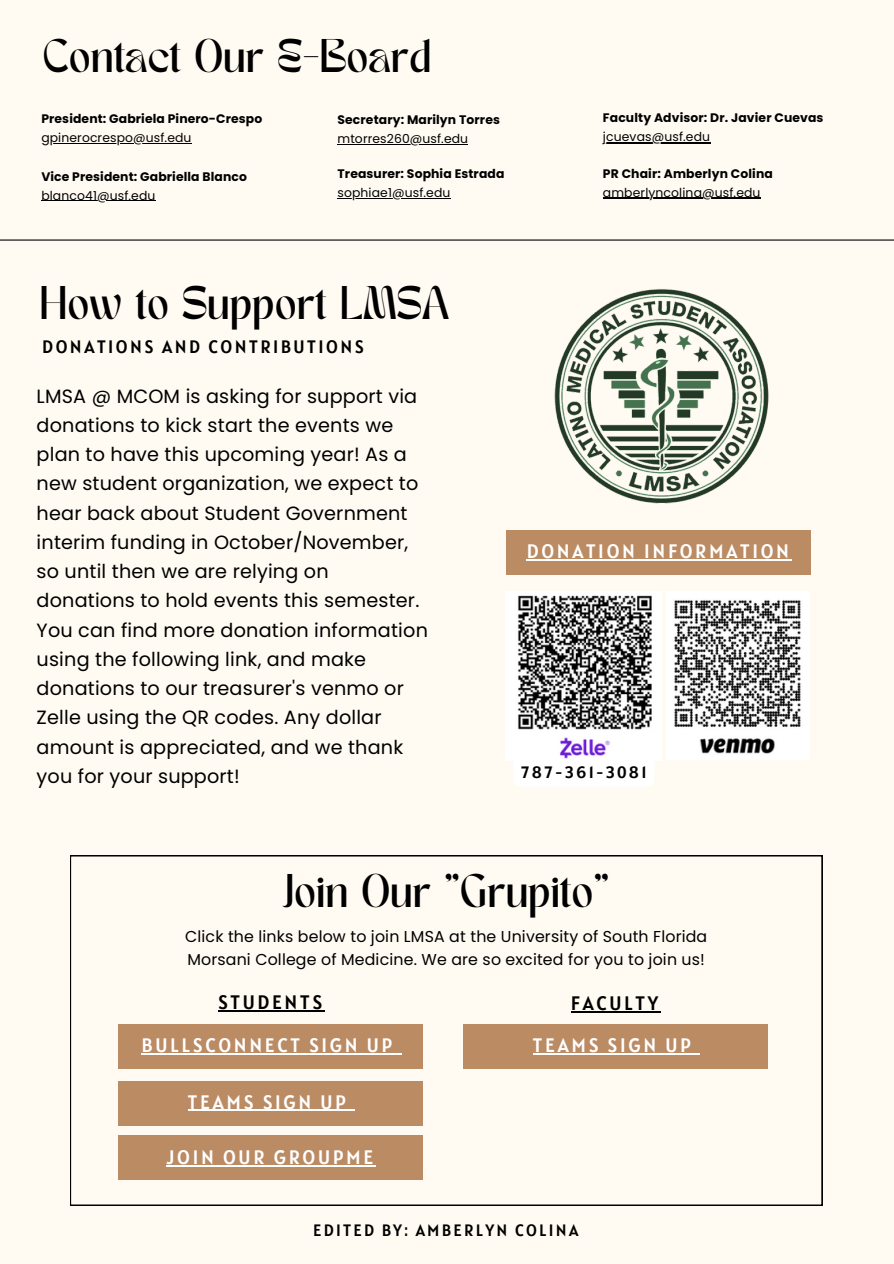
<style>
.page{position:relative;width:894px;height:1264px;background:#fff}
.page>*{position:absolute;margin:0;border:0;box-sizing:border-box;transform-origin:0 0}
.t1{font:33px "TANMERINGUE";color:#000}
.t2{font:19.35px "Alatsi";letter-spacing:.14em;color:#fff}
.t3{font:19.35px "Alatsi";letter-spacing:.14em;color:#000}
.t4{font:19.2px/29.2px "Poppins";letter-spacing:.01em;color:#000}
.t5{font:17.85px "Alatsi";letter-spacing:.14em;color:#000}
.t6{font:16.35px "Alatsi";letter-spacing:.14em;color:#000}
.t7{font:15.75px/23.7px "Poppins";letter-spacing:.01em;color:#000}
.t8{font:700 12.3px "Poppins";letter-spacing:.01em;color:#000}
.t9{font:12.3px "Poppins";letter-spacing:.01em;color:#000}
</style>
<div class="page">
<div style="left:0;top:0;width:893px;height:1263px;background:#fffbf2"></div>
<img style="left:666px;top:592px;width:143px;height:167px">
<img style="left:505px;top:592px;width:156px;height:168px">
<svg style="left:70px;top:855px;width:751px;height:350px"></svg>
<div style="left:118px;top:1024px;width:304px;height:44px;background:#bb8b64"></div>
<div style="left:118px;top:1081px;width:304px;height:44px;background:#bb8b64"></div>
<div style="left:118px;top:1135px;width:304px;height:44px;background:#bb8b64"></div>
<div style="left:463px;top:1024px;width:304px;height:44px;background:#bb8b64"></div>
<hr style="left:218px;top:1010px;width:107px;height:1px;background:#000">
<hr style="left:141px;top:1053px;width:254px;height:1px;background:#fff">
<hr style="left:188px;top:1109px;width:160px;height:1px;background:#fff">
<hr style="left:167px;top:1165px;width:209px;height:1px;background:#fff">
<hr style="left:571px;top:1011px;width:89px;height:1px;background:#000">
<hr style="left:532px;top:1053px;width:161px;height:1px;background:#fff">
<div style="left:505px;top:530px;width:304px;height:44px;background:#bb8b64"></div>
<hr style="left:526px;top:559px;width:265px;height:1px;background:#fff">
<hr style="left:41px;top:143px;width:151px;height:1px;background:#000">
<hr style="left:41px;top:200px;width:114px;height:1px;background:#000">
<hr style="left:337px;top:144px;width:131px;height:1px;background:#000">
<hr style="left:337px;top:198px;width:113px;height:1px;background:#000">
<hr style="left:602px;top:142px;width:108px;height:1px;background:#000">
<hr style="left:602px;top:198px;width:158px;height:1px;background:#000">
<hr style="left:0;top:239px;width:893px;height:2px;background:#000">
<img style="left:554px;top:289px;width:215px;height:215px">
<div style="left:513px;top:758px;width:141px;height:28px;background:#fff"></div>
<p class="t1" style="left:43px;top:38px;width:389px">Contact Our E-Board</p>
<p class="t8" style="left:41px;top:110px;width:222px">President: Gabriela Pinero-Crespo</p>
<p class="t9" style="left:41px;top:129px;width:152px">gpinerocrespo@usf.edu</p>
<p class="t8" style="left:41px;top:167px;width:207px">Vice President: Gabriella Blanco</p>
<p class="t9" style="left:41px;top:186px;width:115px">blanco41@usf.edu</p>
<p class="t8" style="left:337px;top:111px;width:164px">Secretary: Marilyn Torres</p>
<p class="t9" style="left:337px;top:130px;width:132px">mtorres260@usf.edu</p>
<p class="t8" style="left:337px;top:165px;width:168px">Treasurer: Sophia Estrada</p>
<p class="t9" style="left:337px;top:184px;width:114px">sophiae1@usf.edu</p>
<p class="t8" style="left:602px;top:109px;width:222px">Faculty Advisor: Dr. Javier Cuevas</p>
<p class="t9" style="left:602px;top:128px;width:109px">jcuevas@usf.edu</p>
<p class="t8" style="left:602px;top:165px;width:171px">PR Chair: Amberlyn Colina</p>
<p class="t9" style="left:602px;top:184px;width:159px">amberlyncolina@usf.edu</p>
<p class="t1" style="left:39px;top:285px;width:411px">How to Support LMSA</p>
<p class="t5" style="left:42px;top:335px;width:323px">DONATIONS AND CONTRIBUTIONS</p>
<p class="t4" style="left:37px;top:381px;width:393px">LMSA @ MCOM is asking for support via donations to kick start the events we plan to have this upcoming year! As a new student organization, we expect to hear back about Student Government interim funding in October/November, so until then we are relying on donations to hold events this semester.<br>You can find more donation information using the following link, and make donations to our treasurer's venmo or Zelle using the QR codes. Any dollar amount is appreciated, and we thank you for your support!</p>
<p class="t2" style="left:526px;top:539px;width:264px">DONATION INFORMATION</p>
<p class="t6" style="left:520px;top:761px;width:127px">787-361-3081</p>
<p class="t1" style="left:282px;top:873px;width:329px">Join Our "Grupito"</p>
<p class="t7" style="left:185px;top:924px;width:523px">Click the links below to join LMSA at the University of South Florida<br>Morsani College of Medicine. We are so excited for you to join us!</p>
<p class="t3" style="left:218px;top:989px;width:105px">STUDENTS</p>
<p class="t2" style="left:141px;top:1033px;width:252px">BULLSCONNECT SIGN UP</p>
<p class="t2" style="left:188px;top:1089px;width:159px">TEAMS SIGN UP</p>
<p class="t2" style="left:167px;top:1144px;width:208px">JOIN OUR GROUPME</p>
<p class="t3" style="left:571px;top:990px;width:89px">FACULTY</p>
<p class="t2" style="left:532px;top:1033px;width:159px">TEAMS SIGN UP</p>
<p class="t6" style="left:313px;top:1219px;width:267px">EDITED BY: AMBERLYN COLINA</p>
</div>
